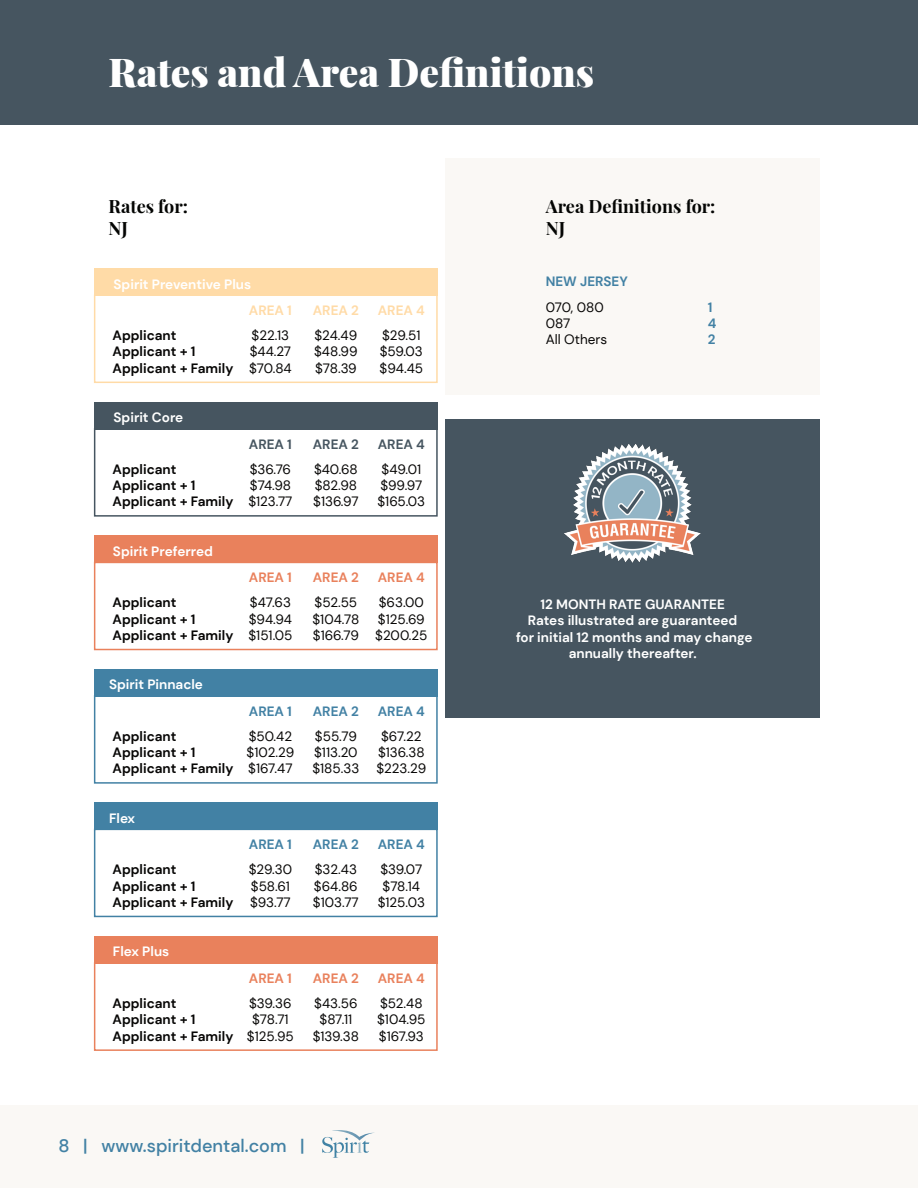
<style>
.page{position:relative;width:918px;height:1188px;background:#fff}
.page>*{position:absolute;margin:0;border:0;box-sizing:border-box;transform-origin:0 0}
.t1{font:900 39px "Playfair Display";color:#fff}
.t2{font:700 18px/21.6px "Playfair Display";color:#040503}
.t3{font:500 18px "DM Sans";color:#4281a4}
.t4{font:13.5px "DM Sans";color:#070605}
.t5{font:700 13.5px "DM Sans";color:#070605}
.t6{font:700 13.5px "DM Sans";color:#fff}
.t7{font:700 13.5px "DM Sans";color:#4281a4}
.t8{font:700 13.5px "DM Sans";color:#e9815c}
.t9{font:700 13.5px "DM Sans";color:#465560}
.t10{font:700 13.5px "DM Sans";color:#ffdba7}
</style>
<div class="page">
<div style="left:446px;top:158px;width:374px;height:237px;background:#faf8f5"></div>
<div style="left:0;top:0;width:918px;height:124px;background:#465560"></div>
<div style="left:94px;top:536px;width:344px;height:27px;background:#e9815c"></div>
<div style="left:94px;top:562px;width:344px;height:88px;border:2px solid #e9815c"></div>
<div style="left:94px;top:936px;width:344px;height:27px;background:#e9815c"></div>
<div style="left:94px;top:962px;width:344px;height:89px;border:2px solid #e9815c"></div>
<div style="left:94px;top:669px;width:344px;height:27px;background:#4281a4"></div>
<div style="left:94px;top:695px;width:344px;height:89px;border:2px solid #4281a4"></div>
<div style="left:94px;top:803px;width:344px;height:27px;background:#4281a4"></div>
<div style="left:94px;top:829px;width:344px;height:88px;border:2px solid #4281a4"></div>
<div style="left:94px;top:402px;width:344px;height:27px;background:#465560"></div>
<div style="left:94px;top:428px;width:344px;height:89px;border:2px solid #465560"></div>
<div style="left:94px;top:268px;width:344px;height:28px;background:#ffdba7"></div>
<div style="left:94px;top:294px;width:344px;height:89px;border:2px solid #ffdba7"></div>
<div style="left:446px;top:419px;width:374px;height:298px;background:#465560"></div>
<img style="left:564px;top:445px;width:137px;height:118px">
<div style="left:0;top:1105px;width:918px;height:83px;background:#faf8f5"></div>
<svg style="left:322px;top:1130px;width:52px;height:28px"></svg>
<div style="left:341px;top:1154px;width:58px;height:13px;background:#faf8f5"></div>
<p class="t1" style="left:109px;top:42px;width:487px">Rates and Area Definitions</p>
<p class="t2" style="left:109px;top:194px;width:81px">Rates for:<br>NJ</p>
<p class="t6" style="left:114px;top:276px;width:139px">Spirit Preventive Plus</p>
<p class="t5" style="left:113px;top:327px;width:65px">Applicant</p>
<p class="t5" style="left:113px;top:343px;width:85px">Applicant + 1</p>
<p class="t5" style="left:113px;top:360px;width:122px">Applicant + Family</p>
<p class="t10" style="left:249px;top:302px;width:45px">AREA 1</p>
<p class="t4" style="left:252px;top:327px;width:39px">$22.13</p>
<p class="t4" style="left:250px;top:343px;width:43px">$44.27</p>
<p class="t4" style="left:249px;top:360px;width:44px">$70.84</p>
<p class="t6" style="left:114px;top:409px;width:71px">Spirit Core</p>
<p class="t5" style="left:113px;top:461px;width:65px">Applicant</p>
<p class="t5" style="left:113px;top:477px;width:85px">Applicant + 1</p>
<p class="t5" style="left:113px;top:493px;width:122px">Applicant + Family</p>
<p class="t6" style="left:113px;top:543px;width:101px">Spirit Preferred</p>
<p class="t5" style="left:113px;top:594px;width:65px">Applicant</p>
<p class="t5" style="left:113px;top:611px;width:85px">Applicant + 1</p>
<p class="t5" style="left:113px;top:627px;width:122px">Applicant + Family</p>
<p class="t9" style="left:249px;top:435px;width:45px">AREA 1</p>
<p class="t4" style="left:250px;top:461px;width:43px">$36.76</p>
<p class="t4" style="left:250px;top:477px;width:43px">$74.98</p>
<p class="t4" style="left:248px;top:493px;width:46px">$123.77</p>
<p class="t8" style="left:249px;top:569px;width:45px">AREA 1</p>
<p class="t4" style="left:250px;top:594px;width:43px">$47.63</p>
<p class="t4" style="left:249px;top:611px;width:45px">$94.94</p>
<p class="t4" style="left:248px;top:627px;width:45px">$151.05</p>
<p class="t6" style="left:109px;top:676px;width:95px">Spirit Pinnacle</p>
<p class="t5" style="left:113px;top:728px;width:65px">Applicant</p>
<p class="t5" style="left:113px;top:744px;width:85px">Applicant + 1</p>
<p class="t5" style="left:113px;top:760px;width:122px">Applicant + Family</p>
<p class="t7" style="left:249px;top:703px;width:45px">AREA 1</p>
<p class="t4" style="left:249px;top:728px;width:45px">$50.42</p>
<p class="t4" style="left:247px;top:744px;width:49px">$102.29</p>
<p class="t4" style="left:248px;top:760px;width:46px">$167.47</p>
<p class="t6" style="left:109px;top:810px;width:28px">Flex</p>
<p class="t5" style="left:113px;top:861px;width:65px">Applicant</p>
<p class="t5" style="left:113px;top:877px;width:85px">Applicant + 1</p>
<p class="t5" style="left:113px;top:894px;width:122px">Applicant + Family</p>
<p class="t7" style="left:249px;top:836px;width:45px">AREA 1</p>
<p class="t4" style="left:249px;top:861px;width:45px">$29.30</p>
<p class="t4" style="left:251px;top:878px;width:41px">$58.61</p>
<p class="t4" style="left:250px;top:894px;width:42px">$93.77</p>
<p class="t6" style="left:113px;top:943px;width:58px">Flex Plus</p>
<p class="t5" style="left:113px;top:995px;width:65px">Applicant</p>
<p class="t5" style="left:113px;top:1011px;width:85px">Applicant + 1</p>
<p class="t5" style="left:113px;top:1027px;width:122px">Applicant + Family</p>
<p class="t8" style="left:249px;top:970px;width:45px">AREA 1</p>
<p class="t4" style="left:249px;top:995px;width:44px">$39.36</p>
<p class="t4" style="left:252px;top:1011px;width:38px">$78.71</p>
<p class="t4" style="left:247px;top:1027px;width:48px">$125.95</p>
<p class="t10" style="left:313px;top:302px;width:48px">AREA 2</p>
<p class="t4" style="left:315px;top:327px;width:44px">$24.49</p>
<p class="t4" style="left:314px;top:343px;width:45px">$48.99</p>
<p class="t4" style="left:315px;top:360px;width:43px">$78.39</p>
<p class="t10" style="left:378px;top:302px;width:49px">AREA 4</p>
<p class="t4" style="left:382px;top:327px;width:40px">$29.51</p>
<p class="t4" style="left:380px;top:343px;width:45px">$59.03</p>
<p class="t4" style="left:380px;top:360px;width:45px">$94.45</p>
<p class="t9" style="left:313px;top:435px;width:48px">AREA 2</p>
<p class="t4" style="left:314px;top:461px;width:45px">$40.68</p>
<p class="t4" style="left:315px;top:477px;width:44px">$82.98</p>
<p class="t4" style="left:313px;top:493px;width:47px">$136.97</p>
<p class="t9" style="left:378px;top:435px;width:49px">AREA 4</p>
<p class="t4" style="left:382px;top:461px;width:41px">$49.01</p>
<p class="t4" style="left:380px;top:477px;width:43px">$99.97</p>
<p class="t4" style="left:377px;top:493px;width:49px">$165.03</p>
<p class="t8" style="left:313px;top:569px;width:48px">AREA 2</p>
<p class="t4" style="left:315px;top:594px;width:44px">$52.55</p>
<p class="t4" style="left:312px;top:611px;width:48px">$104.78</p>
<p class="t4" style="left:313px;top:627px;width:47px">$166.79</p>
<p class="t8" style="left:378px;top:569px;width:49px">AREA 4</p>
<p class="t4" style="left:379px;top:594px;width:47px">$63.00</p>
<p class="t4" style="left:378px;top:611px;width:48px">$125.69</p>
<p class="t4" style="left:375px;top:627px;width:54px">$200.25</p>
<p class="t7" style="left:313px;top:703px;width:48px">AREA 2</p>
<p class="t4" style="left:315px;top:728px;width:43px">$55.79</p>
<p class="t4" style="left:314px;top:744px;width:45px">$113.20</p>
<p class="t4" style="left:312px;top:760px;width:48px">$185.33</p>
<p class="t7" style="left:378px;top:703px;width:49px">AREA 4</p>
<p class="t4" style="left:381px;top:728px;width:42px">$67.22</p>
<p class="t4" style="left:378px;top:744px;width:48px">$136.38</p>
<p class="t4" style="left:376px;top:760px;width:51px">$223.29</p>
<p class="t7" style="left:313px;top:836px;width:48px">AREA 2</p>
<p class="t4" style="left:315px;top:861px;width:44px">$32.43</p>
<p class="t4" style="left:314px;top:878px;width:45px">$64.86</p>
<p class="t4" style="left:313px;top:894px;width:47px">$103.77</p>
<p class="t7" style="left:378px;top:836px;width:49px">AREA 4</p>
<p class="t4" style="left:380px;top:861px;width:43px">$39.07</p>
<p class="t4" style="left:383px;top:878px;width:39px">$78.14</p>
<p class="t4" style="left:378px;top:894px;width:49px">$125.03</p>
<p class="t8" style="left:313px;top:970px;width:48px">AREA 2</p>
<p class="t4" style="left:314px;top:995px;width:45px">$43.56</p>
<p class="t4" style="left:320px;top:1011px;width:34px">$87.11</p>
<p class="t4" style="left:313px;top:1027px;width:48px">$139.38</p>
<p class="t8" style="left:378px;top:970px;width:49px">AREA 4</p>
<p class="t4" style="left:380px;top:995px;width:44px">$52.48</p>
<p class="t4" style="left:377px;top:1011px;width:50px">$104.95</p>
<p class="t4" style="left:379px;top:1027px;width:46px">$167.93</p>
<h2 class="t3" style="left:59px;top:1134px;width:248px">8 | www.spiritdental.com |</h2>
<p class="t2" style="left:546px;top:194px;width:171px">Area Definitions for:<br>NJ</p>
<p class="t7" style="left:546px;top:273px;width:84px">NEW JERSEY</p>
<p class="t4" style="left:546px;top:299px;width:60px">070, 080</p>
<p class="t7" style="left:708px;top:298px;width:6px">1</p>
<p class="t4" style="left:546px;top:315px;width:26px">087</p>
<p class="t7" style="left:708px;top:315px;width:10px">4</p>
<p class="t4" style="left:546px;top:331px;width:63px">All Others</p>
<p class="t7" style="left:708px;top:331px;width:9px">2</p>
<p class="t6" style="left:541px;top:596px;width:186px">12 MONTH RATE GUARANTEE</p>
<p class="t6" style="left:528px;top:612px;width:211px">Rates illustrated are guaranteed</p>
<p class="t6" style="left:516px;top:628px;width:238px">for initial 12 months and may change</p>
<p class="t6" style="left:569px;top:645px;width:129px">annually thereafter.</p>
</div>
